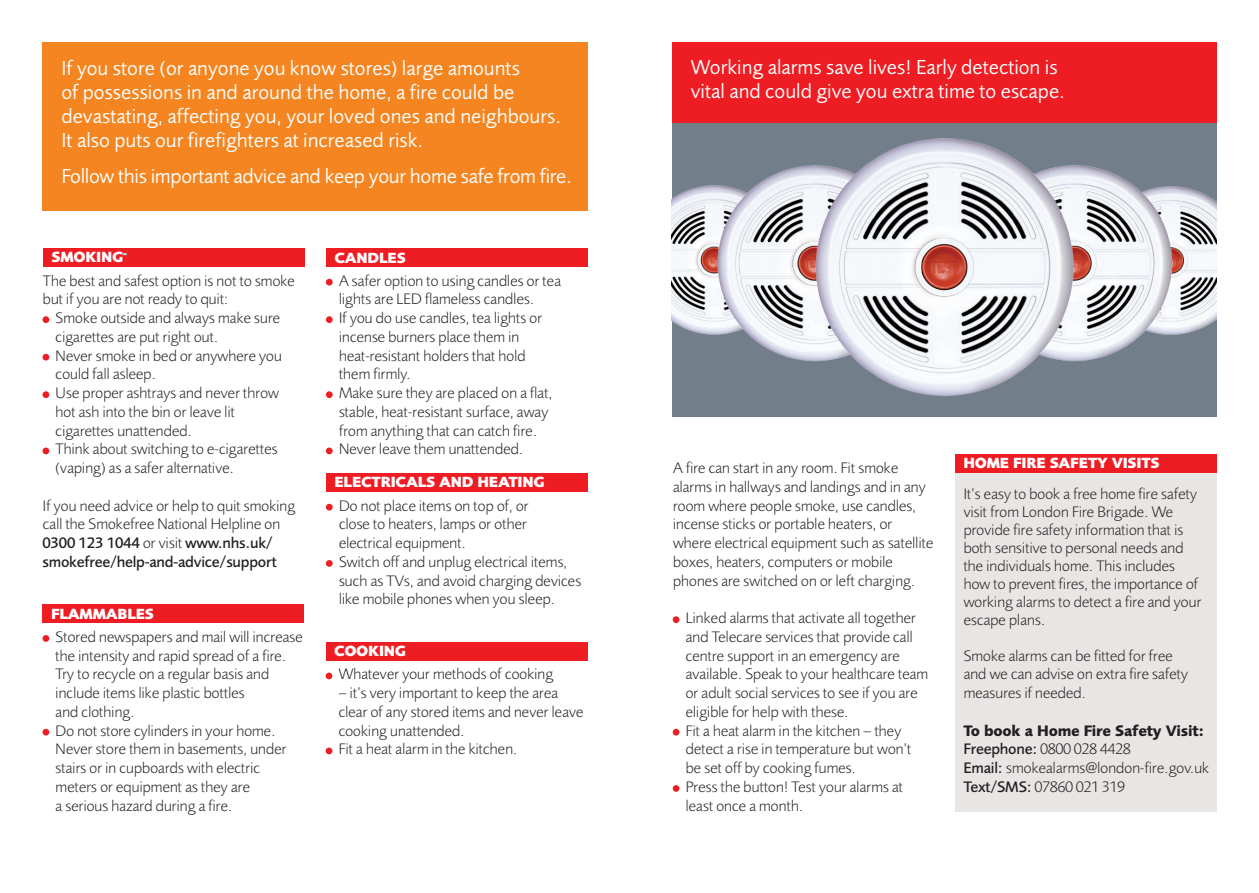
<style>
.page{position:relative;width:1259px;height:893px;background:#fff}
.page>*{position:absolute;margin:0;border:0;box-sizing:border-box;transform-origin:0 0}
.bullet_text{font:21px/24px "Foundry Sans";color:#fff}
.bullet_text-2{font:300 15.75px/18.8px "Foundry Sans";letter-spacing:-.015em;color:#231f20}
.bullet_text-3{font:700 15.75px "Foundry Sans";letter-spacing:-.015em;color:#231f20}
.t1{font:800 15px "Foundry Sans";letter-spacing:-.015em;color:#fff}
.s1{font-weight:500}
</style>
<div class="page">
<div style="left:955px;top:472px;width:261px;height:340px;background:#e8e6e5"></div>
<div style="left:42px;top:43px;width:545px;height:168px;background:#f58520"></div>
<div style="left:43px;top:316px;width:6px;height:7px;background:#ee1d23;border-radius:50%"></div>
<div style="left:43px;top:354px;width:6px;height:7px;background:#ee1d23;border-radius:50%"></div>
<div style="left:43px;top:391px;width:6px;height:7px;background:#ee1d23;border-radius:50%"></div>
<svg style="left:43px;top:448px;width:6px;height:6px"></svg>
<div style="left:672px;top:118px;width:544px;height:298px;background:#727f8a"></div>
<img style="left:671px;top:185px;width:35px;height:150px">
<img style="left:1175px;top:186px;width:41px;height:149px">
<img style="left:706px;top:165px;width:103px;height:196px">
<img style="left:1080px;top:165px;width:95px;height:196px">
<img style="left:809px;top:138px;width:271px;height:258px">
<div style="left:672px;top:616px;width:7px;height:7px;background:#ee1d23;border-radius:50%"></div>
<div style="left:672px;top:729px;width:7px;height:7px;background:#ee1d23;border-radius:50%"></div>
<div style="left:672px;top:785px;width:7px;height:7px;background:#ee1d23;border-radius:50%"></div>
<div style="left:43px;top:248px;width:261px;height:19px;background:#ee1d23"></div>
<div style="left:326px;top:642px;width:261px;height:19px;background:#ee1d23"></div>
<svg style="left:326px;top:673px;width:6px;height:6px"></svg>
<svg style="left:326px;top:748px;width:6px;height:6px"></svg>
<div style="left:326px;top:473px;width:261px;height:19px;background:#ee1d23"></div>
<div style="left:326px;top:504px;width:7px;height:7px;background:#ee1d23;border-radius:50%"></div>
<div style="left:326px;top:560px;width:7px;height:7px;background:#ee1d23;border-radius:50%"></div>
<div style="left:326px;top:248px;width:261px;height:19px;background:#ee1d23"></div>
<div style="left:326px;top:279px;width:7px;height:7px;background:#ee1d23;border-radius:50%"></div>
<div style="left:326px;top:316px;width:7px;height:7px;background:#ee1d23;border-radius:50%"></div>
<div style="left:326px;top:391px;width:7px;height:7px;background:#ee1d23;border-radius:50%"></div>
<div style="left:326px;top:448px;width:7px;height:6px;background:#ee1d23;border-radius:50%"></div>
<div style="left:43px;top:604px;width:261px;height:19px;background:#ee1d23"></div>
<div style="left:43px;top:635px;width:6px;height:7px;background:#ee1d23;border-radius:50%"></div>
<div style="left:43px;top:729px;width:6px;height:7px;background:#ee1d23;border-radius:50%"></div>
<div style="left:955px;top:454px;width:261px;height:18px;background:#ee1d23"></div>
<div style="left:672px;top:42px;width:544px;height:81px;background:#ee1d23"></div>
<p class="bullet_text" style="left:61px;top:55px;width:501px">If you store (or anyone you know stores) large amounts<br>of possessions in and around the home, a fire could be devastating, affecting you, your loved ones and neighbours.<br>It also puts our firefighters at increased risk.</p>
<p class="bullet_text" style="left:61px;top:164px;width:512px">Follow this important advice and keep your home safe from fire.</p>
<p class="t1" style="left:52px;top:249px;width:73px">SMOKING</p>
<p class="bullet_text-2" style="left:43px;top:271px;width:254px">The best and safest option is not to smoke but if you are not ready to quit:</p>
<p class="bullet_text-2" style="left:55px;top:308px;width:226px">Smoke outside and always make sure cigarettes are put right out.</p>
<p class="bullet_text-2" style="left:55px;top:346px;width:228px">Never smoke in bed or anywhere you could fall asleep.</p>
<p class="bullet_text-2" style="left:55px;top:383px;width:225px">Use proper ashtrays and never throw hot ash into the bin or leave lit cigarettes unattended.</p>
<p class="bullet_text-2" style="left:55px;top:440px;width:224px">Think about switching to e-cigarettes (vaping) as a safer alternative.</p>
<p class="bullet_text-2" style="left:43px;top:496px;width:254px">If you need advice or help to quit smoking call the Smokefree National Helpline on <span class="s1">0300 123 1044</span> or visit <span class="s1">www.nhs.uk/ smokefree/help-and-advice/support</span></p>
<p class="t1" style="left:51px;top:605px;width:105px">FLAMMABLES</p>
<p class="bullet_text-2" style="left:55px;top:627px;width:249px">Stored newspapers and mail will increase the intensity and rapid spread of a fire.<br>Try to recycle on a regular basis and include items like plastic bottles<br>and clothing.</p>
<p class="bullet_text-2" style="left:55px;top:721px;width:233px">Do not store cylinders in your home.<br>Never store them in basements, under stairs or in cupboards with electric meters or equipment as they are<br>a serious hazard during a fire.</p>
<p class="t1" style="left:334px;top:249px;width:73px">CANDLES</p>
<p class="bullet_text-2" style="left:339px;top:271px;width:224px">A safer option to using candles or tea lights are LED flameless candles.</p>
<p class="bullet_text-2" style="left:339px;top:308px;width:205px">If you do use candles, tea lights or incense burners place them in heat-resistant holders that hold them firmly.</p>
<p class="bullet_text-2" style="left:339px;top:383px;width:215px">Make sure they are placed on a flat, stable, heat-resistant surface, away from anything that can catch fire.</p>
<p class="bullet_text-2" style="left:339px;top:440px;width:186px">Never leave them unattended.</p>
<p class="t1" style="left:334px;top:474px;width:212px">ELECTRICALS AND HEATING</p>
<p class="bullet_text-2" style="left:339px;top:496px;width:191px;text-align:justify">Do not place items on top of, or close to heaters, lamps or other electrical equipment.</p>
<p class="bullet_text-2" style="left:339px;top:552px;width:244px">Switch off and unplug electrical items, such as TVs, and avoid charging devices like mobile phones when you sleep.</p>
<p class="t1" style="left:334px;top:642px;width:73px">COOKING</p>
<p class="bullet_text-2" style="left:338px;top:665px;width:216px">Whatever your methods of cooking</p>
<p class="bullet_text-2" style="left:338px;top:683px;width:247px">– it’s very important to keep the area clear of any stored items and never leave cooking unattended.</p>
<p class="bullet_text-2" style="left:338px;top:740px;width:180px">Fit a heat alarm in the kitchen.</p>
<p class="bullet_text" style="left:691px;top:55px;width:376px">Working alarms save lives! Early detection is vital and could give you extra time to escape.</p>
<p class="bullet_text-2" style="left:672px;top:458px;width:262px">A fire can start in any room. Fit smoke alarms in hallways and landings and in any room where people smoke, use candles, incense sticks or portable heaters, or where electrical equipment such as satellite boxes, heaters, computers or mobile phones are switched on or left charging.</p>
<p class="bullet_text-2" style="left:685px;top:608px;width:244px">Linked alarms that activate all together and Telecare services that provide call centre support in an emergency are available. Speak to your healthcare team or adult social services to see if you are eligible for help with these.</p>
<p class="bullet_text-2" style="left:685px;top:721px;width:227px">Fit a heat alarm in the kitchen – they detect a rise in temperature but won’t be set off by cooking fumes.</p>
<p class="bullet_text-2" style="left:685px;top:777px;width:219px">Press the button! Test your alarms at least once a month.</p>
<p class="t1" style="left:963px;top:454px;width:198px">HOME FIRE SAFETY VISITS</p>
<p class="bullet_text-2" style="left:963px;top:485px;width:240px;line-height:18px">It’s easy to book a free home fire safety visit from London Fire Brigade. We provide fire safety information that is both sensitive to personal needs and the individuals home. This includes how to prevent fires, the importance of working alarms to detect a fire and your escape plans.</p>
<p class="bullet_text-2" style="left:963px;top:647px;width:226px;line-height:18.3px">Smoke alarms can be fitted for free and we can advise on extra fire safety measures if needed.</p>
<p class="bullet_text-3" style="left:963px;top:721px;width:242px">To book a Home Fire Safety Visit:</p>
<p class="bullet_text-2" style="left:963px;top:740px;width:169px"><span class="s1">Freephone:</span> 0800 028 4428</p>
<p class="bullet_text-2" style="left:963px;top:758px;width:247px"><span class="s1">Email:</span> smokealarms@london-fire.gov.uk</p>
<p class="bullet_text-2" style="left:963px;top:777px;width:163px"><span class="s1">Text/SMS:</span> 07860 021 319</p>
</div>
